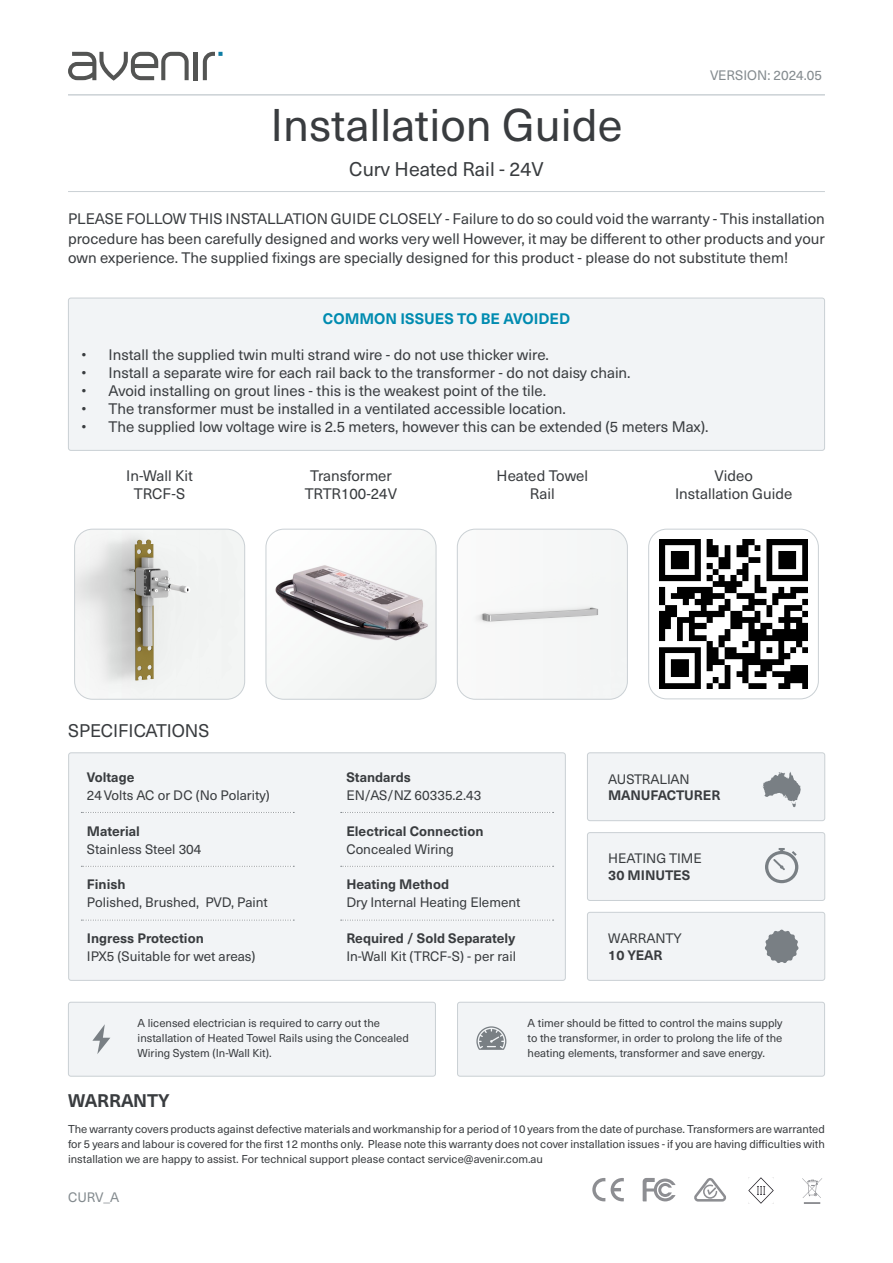
<style>
.page{position:relative;width:893px;height:1263px;background:#fff}
.page>*{position:absolute;margin:0;border:0;box-sizing:border-box;transform-origin:0 0}
.t1{font:45px "Neue Haas Unica W1 G";color:#393c3f}
.t2{font:19.5px "Neue Haas Unica W1 G";color:#393c3f}
.t3{font:18px "Neue Haas Unica W1 G";color:#393c3f}
.t4{font:700 18px "Neue Haas Unica W1 G";letter-spacing:-.01em;color:#393c3f}
.t5{font:15px/18px "Neue Haas Unica W1 G";color:#393c3f;text-align:center}
.t6{font:700 15px "Neue Haas Unica W1 G";color:#008bb0}
.t7{font:13.5px "Neue Haas Unica W1 G";color:#393c3f}
.t8{font:700 13.5px "Neue Haas Unica W1 G";color:#393c3f}
.t9{font:13.5px "Neue Haas Unica W1 G";color:#848b8f}
.t10{font:13.5px "Neue Haas Unica W1 G";letter-spacing:-.02em;color:#393c3f}
.t11{font:11.25px/15px "Neue Haas Unica W1 G";color:#393c3f;text-align:justify}
</style>
<div class="page">
<svg style="left:203px;top:52px;width:20px;height:28px"></svg>
<hr style="left:194px;top:52px;width:4px;height:28px;background:#535453">
<svg style="left:68px;top:52px;width:121px;height:29px"></svg>
<hr style="left:68px;top:191px;width:757px;height:1px;background:#cad0d4">
<div style="left:68px;top:298px;width:757px;height:152px;background:#f2f4f6;border-radius:3px"></div>
<div style="left:68px;top:298px;width:757px;height:153px;border:1px solid #cad0d4;border-radius:3px"></div>
<div style="left:68px;top:1002px;width:367px;height:74px;background:#f2f4f6;border-radius:3px"></div>
<div style="left:68px;top:1002px;width:368px;height:74px;border:1px solid #cad0d4;border-radius:3px"></div>
<div style="left:457px;top:1002px;width:368px;height:74px;background:#f2f4f6;border-radius:3px"></div>
<div style="left:457px;top:1002px;width:368px;height:74px;border:1px solid #cad0d4;border-radius:3px"></div>
<svg style="left:476px;top:1026px;width:30px;height:24px"></svg>
<svg style="left:92px;top:1024px;width:18px;height:30px"></svg>
<svg style="left:592px;top:1178px;width:13px;height:23px"></svg>
<svg style="left:611px;top:1178px;width:13px;height:23px"></svg>
<svg style="left:643px;top:1178px;width:33px;height:23px"></svg>
<svg style="left:694px;top:1178px;width:32px;height:23px"></svg>
<img style="left:748px;top:1178px;width:26px;height:25px">
<svg style="left:802px;top:1178px;width:20px;height:25px"></svg>
<div style="left:587px;top:912px;width:238px;height:68px;background:#f2f4f6;border-radius:3px"></div>
<div style="left:587px;top:912px;width:238px;height:69px;border:1px solid #cad0d4;border-radius:3px"></div>
<svg style="left:765px;top:930px;width:33px;height:33px"></svg>
<div style="left:587px;top:833px;width:238px;height:67px;background:#f2f4f6;border-radius:3px"></div>
<div style="left:587px;top:832px;width:238px;height:69px;border:1px solid #cad0d4;border-radius:3px"></div>
<div style="left:587px;top:753px;width:238px;height:68px;background:#f2f4f6;border-radius:3px"></div>
<div style="left:587px;top:752px;width:238px;height:69px;border:1px solid #cad0d4;border-radius:3px"></div>
<svg style="left:763px;top:772px;width:38px;height:35px"></svg>
<div style="left:69px;top:753px;width:496px;height:227px;background:#f2f4f6;border-radius:3px"></div>
<div style="left:68px;top:752px;width:498px;height:229px;border:1px solid #cad0d4;border-radius:3px"></div>
<svg style="left:765px;top:848px;width:33px;height:35px"></svg>
<svg style="left:341px;top:812px;width:213px;height:1px"></svg>
<svg style="left:341px;top:866px;width:213px;height:1px"></svg>
<svg style="left:341px;top:920px;width:213px;height:1px"></svg>
<svg style="left:81px;top:812px;width:213px;height:1px"></svg>
<svg style="left:81px;top:866px;width:213px;height:1px"></svg>
<svg style="left:81px;top:920px;width:213px;height:1px"></svg>
<img style="left:75px;top:529px;width:170px;height:170px">
<div style="left:74px;top:529px;width:171px;height:170px;border:1px solid #cad0d4;border-radius:18px"></div>
<img style="left:266px;top:529px;width:170px;height:170px">
<div style="left:266px;top:529px;width:170px;height:170px;border:1px solid #cad0d4;border-radius:18px"></div>
<img style="left:659px;top:540px;width:149px;height:148px">
<div style="left:648px;top:529px;width:171px;height:170px;border:1px solid #cad0d4;border-radius:18px"></div>
<div style="left:457px;top:529px;width:170px;height:170px;background:#f6f7f7"></div>
<div style="left:457px;top:529px;width:171px;height:170px;border:1px solid #cad0d4;border-radius:18px"></div>
<hr style="left:68px;top:95px;width:757px;height:1px;background:#cad0d4">
<p class="t9" style="left:710px;top:66px;width:113px">VERSION: 2024.05</p>
<h1 class="t1" style="left:270px;top:91px;width:354px">Installation Guide</h1>
<h2 class="t2" style="left:349px;top:155px;width:196px">Curv Heated Rail - 24V</h2>
<p class="t5" style="left:68px;top:208px;width:758px;line-height:19.5px;text-align:justify">PLEASE FOLLOW THIS INSTALLATION GUIDE CLOSELY - Failure to do so could void the warranty - This installation procedure has been carefully designed and works very well However, it may be different to other products and your own experience. The supplied fixings are specially designed for this product - please do not substitute them!</p>
<p class="t6" style="left:323px;top:307px;width:249px">COMMON ISSUES TO BE AVOIDED</p>
<p class="t5" style="left:82px;top:345px;width:469px">• Install the supplied twin multi strand wire - do not use thicker wire.</p>
<p class="t5" style="left:82px;top:363px;width:551px">• Install a separate wire for each rail back to the transformer - do not daisy chain.</p>
<p class="t5" style="left:82px;top:381px;width:466px">• Avoid installing on grout lines - this is the weakest point of the tile.</p>
<p class="t5" style="left:82px;top:399px;width:486px">• The transformer must be installed in a ventilated accessible location.</p>
<p class="t5" style="left:82px;top:417px;width:628px">• The supplied low voltage wire is 2.5 meters, however this can be extended (5 meters Max).</p>
<p class="t5" style="left:305px;top:466px;width:94px">Transformer<br>TRTR100-24V</p>
<p class="t5" style="left:675px;top:466px;width:119px">Video<br>Installation Guide</p>
<p class="t5" style="left:126px;top:466px;width:68px">In-Wall Kit<br>TRCF-S</p>
<p class="t5" style="left:497px;top:466px;width:93px">Heated Towel<br>Rail</p>
<p class="t3" style="left:68px;top:717px;width:143px">SPECIFICATIONS</p>
<p class="t8" style="left:87px;top:767px;width:49px">Voltage</p>
<p class="t7" style="left:87px;top:785px;width:184px">24Volts AC or DC (No Polarity)</p>
<p class="t8" style="left:87px;top:820px;width:55px">Material</p>
<p class="t7" style="left:87px;top:839px;width:116px">Stainless Steel 304</p>
<p class="t8" style="left:87px;top:874px;width:40px">Finish</p>
<p class="t7" style="left:87px;top:892px;width:182px">Polished, Brushed, PVD, Paint</p>
<p class="t8" style="left:87px;top:928px;width:118px">Ingress Protection</p>
<p class="t7" style="left:87px;top:946px;width:170px">IPX5 (Suitable for wet areas)</p>
<p class="t8" style="left:346px;top:767px;width:66px">Standards</p>
<p class="t7" style="left:346px;top:785px;width:137px">EN/AS/NZ 60335.2.43</p>
<p class="t8" style="left:346px;top:820px;width:139px">Electrical Connection</p>
<p class="t7" style="left:346px;top:839px;width:109px">Concealed Wiring</p>
<p class="t8" style="left:346px;top:874px;width:104px">Heating Method</p>
<p class="t7" style="left:346px;top:892px;width:176px">Dry Internal Heating Element</p>
<p class="t8" style="left:346px;top:928px;width:170px">Required / Sold Separately</p>
<p class="t7" style="left:346px;top:946px;width:171px">In-Wall Kit (TRCF-S) - per rail</p>
<p class="t10" style="left:608px;top:769px;width:83px">AUSTRALIAN</p>
<p class="t8" style="left:608px;top:785px;width:114px">MANUFACTURER</p>
<p class="t7" style="left:608px;top:849px;width:95px">HEATING TIME</p>
<p class="t8" style="left:608px;top:865px;width:83px">30 MINUTES</p>
<p class="t7" style="left:608px;top:928px;width:75px">WARRANTY</p>
<p class="t8" style="left:608px;top:944px;width:56px">10 YEAR</p>
<p class="t11" style="left:138px;top:1015px;width:273px;text-align:left">A licensed electrician is required to carry out the installation of Heated Towel Rails using the Concealed<br>Wiring System (In-Wall Kit).</p>
<p class="t11" style="left:528px;top:1015px;width:256px">A timer should be fitted to control the mains supply to the transformer, in order to prolong the life of the heating elements, transformer and save energy.</p>
<p class="t4" style="left:68px;top:1086px;width:103px">WARRANTY</p>
<p class="t11" style="left:68px;top:1121px;width:758px">The warranty covers products against defective materials and workmanship for a period of 10 years from the date of purchase. Transformers are warranted for 5 years and labour is covered for the first 12 months only. Please note this warranty does not cover installation issues - if you are having difficulties with installation we are happy to assist. For technical support please contact service@avenir.com.au</p>
<p class="t9" style="left:68px;top:1187px;width:53px">CURV_A</p>
</div>
